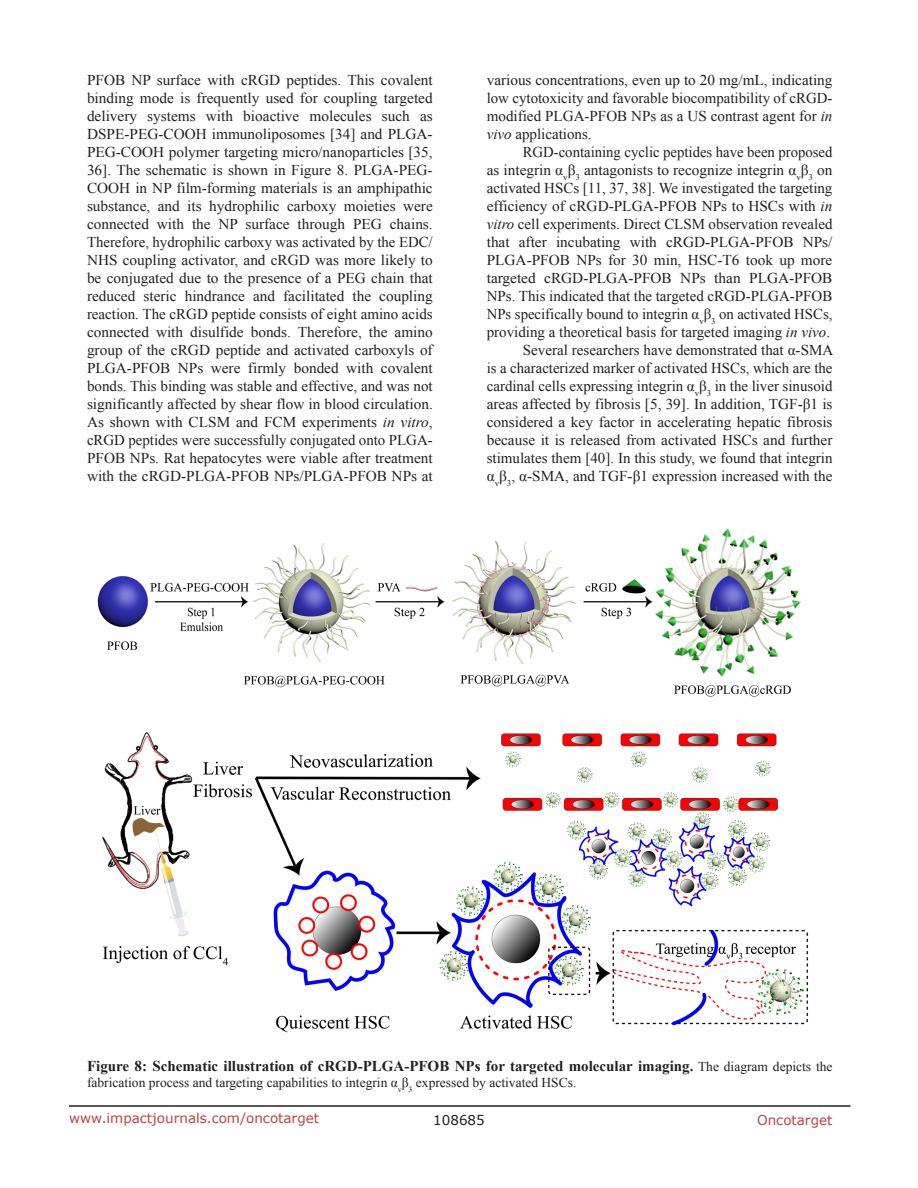
<style>
.page{position:relative;width:918px;height:1188px;background:#fff}
.page>*{position:absolute;margin:0;border:0;box-sizing:border-box;transform-origin:0 0}
.BodyText{font:15px/18px "Times New Roman";color:#231f20;text-align:justify}
.figuretext{font:700 15px "Times New Roman";color:#231f20}
.figuretext-2{font:13.5px "Times New Roman";color:#231f20}
.t1{font:13.5px "Verdana";color:#c24141}
.t2{font:13.5px "Verdana";color:#231f20}
.s1{font-style:italic}
.s2{font-weight:400;font-size:13.5px}
</style>
<div class="page">
<hr style="left:69px;top:1105px;width:781px;height:2px;background:#231f20">
<img style="left:98px;top:528px;width:710px;height:505px">
<p class="BodyText" style="left:87px;top:71px;width:347px">PFOB NP surface with cRGD peptides. This covalent binding mode is frequently used for coupling targeted delivery systems with bioactive molecules such as DSPE-PEG-COOH immunoliposomes [34] and PLGA-PEG-COOH polymer targeting micro/nanoparticles [35, 36]. The schematic is shown in Figure 8. PLGA-PEG-COOH in NP film-forming materials is an amphipathic substance, and its hydrophilic carboxy moieties were connected with the NP surface through PEG chains.<br>Therefore, hydrophilic carboxy was activated by the EDC/ NHS coupling activator, and cRGD was more likely to be conjugated due to the presence of a PEG chain that reduced steric hindrance and facilitated the coupling reaction. The cRGD peptide consists of eight amino acids connected with disulfide bonds. Therefore, the amino group of the cRGD peptide and activated carboxyls of PLGA-PFOB NPs were firmly bonded with covalent bonds. This binding was stable and effective, and was not significantly affected by shear flow in blood circulation.<br>As shown with CLSM and FCM experiments <span class="s1">in vitro</span>, cRGD peptides were successfully conjugated onto PLGA-PFOB NPs. Rat hepatocytes were viable after treatment with the cRGD-PLGA-PFOB NPs/PLGA-PFOB NPs at</p>
<p class="BodyText" style="left:487px;top:71px;width:347px">various concentrations, even up to 20 mg/mL, indicating low cytotoxicity and favorable biocompatibility of cRGD&shy;modified PLGA-PFOB NPs as a US contrast agent for <span class="s1">in vivo</span> applications.</p>
<p class="BodyText" style="left:487px;top:143px;width:347px;text-indent:36px">RGD-containing cyclic peptides have been proposed as integrin α<sub>v</sub>β<sub>3</sub> antagonists to recognize integrin α<sub>v</sub>β<sub>3</sub> on activated HSCs [11, 37, 38]. We investigated the targeting efficiency of cRGD-PLGA-PFOB NPs to HSCs with <span class="s1">in vitro</span> cell experiments. Direct CLSM observation revealed that after incubating with cRGD-PLGA-PFOB NPs/ PLGA-PFOB NPs for 30 min, HSC-T6 took up more targeted cRGD-PLGA-PFOB NPs than PLGA-PFOB NPs. This indicated that the targeted cRGD-PLGA-PFOB NPs specifically bound to integrin α<sub>v</sub>β<sub>3</sub> on activated HSCs, providing a theoretical basis for targeted imaging <span class="s1">in vivo</span>.</p>
<p class="BodyText" style="left:487px;top:341px;width:348px;text-indent:36px">Several researchers have demonstrated that α-SMA is a characterized marker of activated HSCs, which are the cardinal cells expressing integrin α<sub>v</sub>β<sub>3</sub> in the liver sinusoid areas affected by fibrosis [5, 39]. In addition, TGF-β1 is considered a key factor in accelerating hepatic fibrosis because it is released from activated HSCs and further stimulates them [40]. In this study, we found that integrin α<sub>v</sub>β<sub>3</sub>, α-SMA, and TGF-β1 expression increased with the</p>
<p class="figuretext" style="left:87px;top:1056px;width:747px">Figure 8: Schematic illustration of cRGD-PLGA-PFOB NPs for targeted molecular imaging. <span class="s2">The diagram depicts the</span></p>
<p class="figuretext-2" style="left:87px;top:1074px;width:491px">fabrication process and targeting capabilities to integrin α<sub>v</sub>β<sub>3</sub> expressed by activated HSCs.</p>
<p class="t1" style="left:69px;top:1109px;width:252px">www.impactjournals.com/oncotarget</p>
<p class="t2" style="left:433px;top:1111px;width:53px">108685</p>
<p class="t1" style="left:757px;top:1111px;width:77px">Oncotarget</p>
</div>
